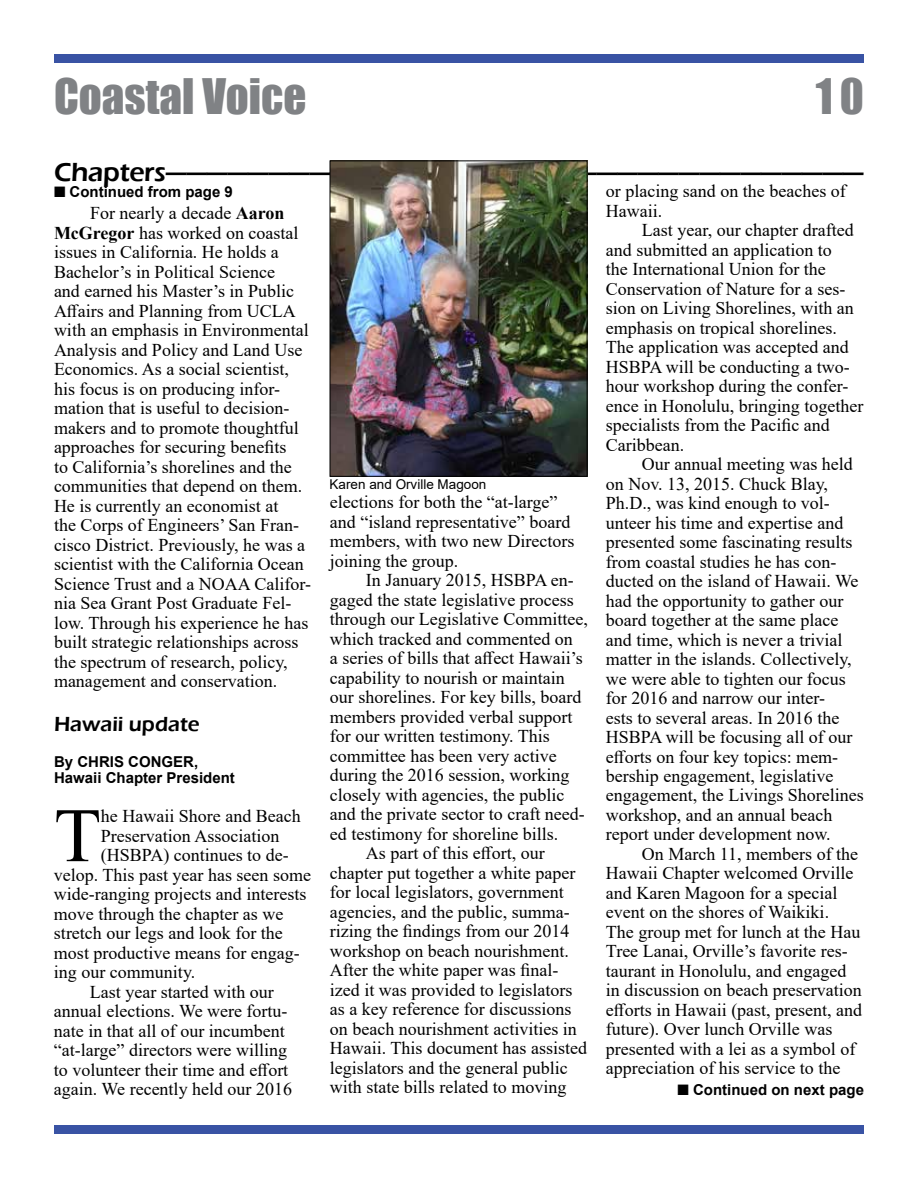
<style>
.page{position:relative;width:918px;height:1188px;background:#fff}
.page>*{position:absolute;margin:0;border:0;box-sizing:border-box;transform-origin:0 0}
.t1{font:76.95px "Times New Roman";color:#000}
.t2{font:45px "Impact";color:#808285}
.t3{font:600 27px "Eras ITC";letter-spacing:-.01em;color:#000}
.t4{font:600 21px "Eras ITC";color:#000}
.t5{font:18px/19.5px "Times New Roman";color:#000}
.t6{font:700 15px/16.5px "Arial";color:#000}
.t7{font:13.5px "Arial";color:#000}
.s1{font-weight:700}
</style>
<div class="page">
<div style="left:54px;top:54px;width:810px;height:9px;background:#3953a4"></div>
<div style="left:54px;top:1125px;width:810px;height:9px;background:#3953a4"></div>
<img style="left:332px;top:162px;width:253px;height:313px">
<div style="left:330px;top:160px;width:257px;height:317px;border:1px solid #000"></div>
<h2 class="t2" style="left:54px;top:61px;width:254px">Coastal Voice</h2>
<h2 class="t2" style="left:816px;top:61px;width:50px">10</h2>
<h3 class="t3" style="left:54px;top:156px;width:811px">Chapters——————————————————————————————————</h3>
<p class="t6" style="left:70px;top:184px;width:165px">Continued from page 9</p>
<p class="t5" style="left:54px;top:203px;width:259px;text-indent:36px">For nearly a decade <span class="s1">Aaron McGregor</span> has worked on coastal issues in California. He holds a Bachelor’s in Political Science<br>and earned his Master’s in Public Affairs and Planning from UCLA with an emphasis in Environmental Analysis and Policy and Land Use Economics. As a social scientist, his focus is on producing infor&shy;mation that is useful to decision&shy;makers and to promote thoughtful approaches for securing benefits<br>to California’s shorelines and the communities that depend on them.<br>He is currently an economist at<br>the Corps of Engineers’ San Fran&shy;cisco District. Previously, he was a scientist with the California Ocean Science Trust and a NOAA Califor&shy;nia Sea Grant Post Graduate Fel&shy;low. Through his experience he has built strategic relationships across the spectrum of research, policy, management and conservation.</p>
<p class="t4" style="left:54px;top:712px;width:147px">Hawaii update</p>
<p class="t6" style="left:54px;top:753px;width:182px">By CHRIS CONGER,<br>Hawaii Chapter President</p>
<h1 class="t1" style="left:54px;top:781px;width:48px">T</h1>
<p class="t5" style="left:101px;top:806px;width:201px">he Hawaii Shore and Beach</p>
<p class="t5" style="left:606px;top:181px;width:241px">or placing sand on the beaches of<br>Hawaii.</p>
<p class="t5" style="left:606px;top:220px;width:259px;text-indent:36px">Last year, our chapter drafted and submitted an application to<br>the International Union for the<br>Conservation of Nature for a ses&shy;sion on Living Shorelines, with an emphasis on tropical shorelines.<br>The application was accepted and<br>HSBPA will be conducting a two&shy;hour workshop during the confer&shy;ence in Honolulu, bringing together specialists from the Pacific and<br>Caribbean.</p>
<p class="t5" style="left:606px;top:454px;width:259px;text-indent:36px">Our annual meeting was held on Nov. 13, 2015. Chuck Blay,<br>Ph.D., was kind enough to vol&shy;unteer his time and expertise and presented some fascinating results from coastal studies he has con&shy;ducted on the island of Hawaii. We had the opportunity to gather our board together at the same place and time, which is never a trivial matter in the islands. Collectively, we were able to tighten our focus for 2016 and narrow our inter-<br>ests to several areas. In 2016 the<br>HSBPA will be focusing all of our efforts on four key topics: mem&shy;bership engagement, legislative engagement, the Livings Shorelines workshop, and an annual beach report under development now.</p>
<p class="t5" style="left:606px;top:844px;width:258px;text-indent:36px">On March 11, members of the<br>Hawaii Chapter welcomed Orville and Karen Magoon for a special event on the shores of Waikiki.<br>The group met for lunch at the Hau<br>Tree Lanai, Orville’s favorite res&shy;taurant in Honolulu, and engaged in discussion on beach preservation efforts in Hawaii (past, present, and future). Over lunch Orville was presented with a lei as a symbol of appreciation of his service to the</p>
<p class="t7" style="left:330px;top:475px;width:158px">Karen and Orville Magoon</p>
<p class="t5" style="left:330px;top:492px;width:246px">elections for both the “at-large” and “island representative” board members, with two new Directors joining the group.</p>
<p class="t5" style="left:366px;top:570px;width:209px">In January 2015, HSBPA en-</p>
<p class="t5" style="left:330px;top:589px;width:245px">gaged the state legislative process</p>
<p class="t5" style="left:330px;top:609px;width:259px">through our Legislative Committee,</p>
<p class="t5" style="left:330px;top:628px;width:244px">which tracked and commented on</p>
<p class="t5" style="left:330px;top:648px;width:254px">a series of bills that affect Hawaii’s</p>
<p class="t5" style="left:330px;top:667px;width:236px">capability to nourish or maintain</p>
<p class="t5" style="left:330px;top:687px;width:253px">our shorelines. For key bills, board</p>
<p class="t5" style="left:330px;top:706px;width:244px">members provided verbal support</p>
<p class="t5" style="left:330px;top:726px;width:221px">for our written testimony. This</p>
<p class="t5" style="left:330px;top:745px;width:228px">committee has been very active</p>
<p class="t5" style="left:330px;top:765px;width:241px">during the 2016 session, working</p>
<p class="t5" style="left:330px;top:784px;width:236px">closely with agencies, the public</p>
<p class="t5" style="left:330px;top:804px;width:256px">and the private sector to craft need-</p>
<p class="t5" style="left:330px;top:823px;width:230px">ed testimony for shoreline bills.</p>
<p class="t5" style="left:366px;top:843px;width:180px">As part of this effort, our</p>
<p class="t5" style="left:330px;top:862px;width:247px">chapter put together a white paper</p>
<p class="t5" style="left:330px;top:882px;width:235px">for local legislators, government</p>
<p class="t5" style="left:330px;top:901px;width:241px">agencies, and the public, summa-</p>
<p class="t5" style="left:330px;top:921px;width:241px">rizing the findings from our 2014</p>
<p class="t5" style="left:330px;top:940px;width:240px">workshop on beach nourishment.</p>
<p class="t5" style="left:330px;top:960px;width:230px">After the white paper was final-</p>
<p class="t5" style="left:330px;top:979px;width:244px">ized it was provided to legislators</p>
<p class="t5" style="left:330px;top:999px;width:243px">as a key reference for discussions</p>
<p class="t5" style="left:330px;top:1018px;width:248px">on beach nourishment activities in</p>
<p class="t5" style="left:330px;top:1038px;width:259px">Hawaii. This document has assisted</p>
<p class="t5" style="left:330px;top:1057px;width:239px">legislators and the general public</p>
<p class="t5" style="left:330px;top:1077px;width:238px">with state bills related to moving</p>
<p class="t5" style="left:101px;top:825px;width:180px">Preservation Association</p>
<p class="t5" style="left:101px;top:845px;width:189px">(HSBPA) continues to de-</p>
<p class="t5" style="left:54px;top:864px;width:259px">velop. This past year has seen some</p>
<p class="t5" style="left:54px;top:884px;width:254px">wide-ranging projects and interests</p>
<p class="t5" style="left:54px;top:903px;width:231px">move through the chapter as we</p>
<p class="t5" style="left:54px;top:923px;width:230px">stretch our legs and look for the</p>
<p class="t5" style="left:54px;top:942px;width:247px">most productive means for engag-</p>
<p class="t5" style="left:54px;top:962px;width:143px">ing our community.</p>
<p class="t5" style="left:90px;top:981px;width:185px">Last year started with our</p>
<p class="t5" style="left:54px;top:1001px;width:235px">annual elections. We were fortu-</p>
<p class="t5" style="left:54px;top:1020px;width:232px">nate in that all of our incumbent</p>
<p class="t5" style="left:54px;top:1040px;width:235px">“at-large” directors were willing</p>
<p class="t5" style="left:54px;top:1059px;width:236px">to volunteer their time and effort</p>
<p class="t5" style="left:54px;top:1079px;width:240px">again. We recently held our 2016</p>
<p class="t6" style="left:693px;top:1082px;width:172px">Continued on next page</p>
</div>
